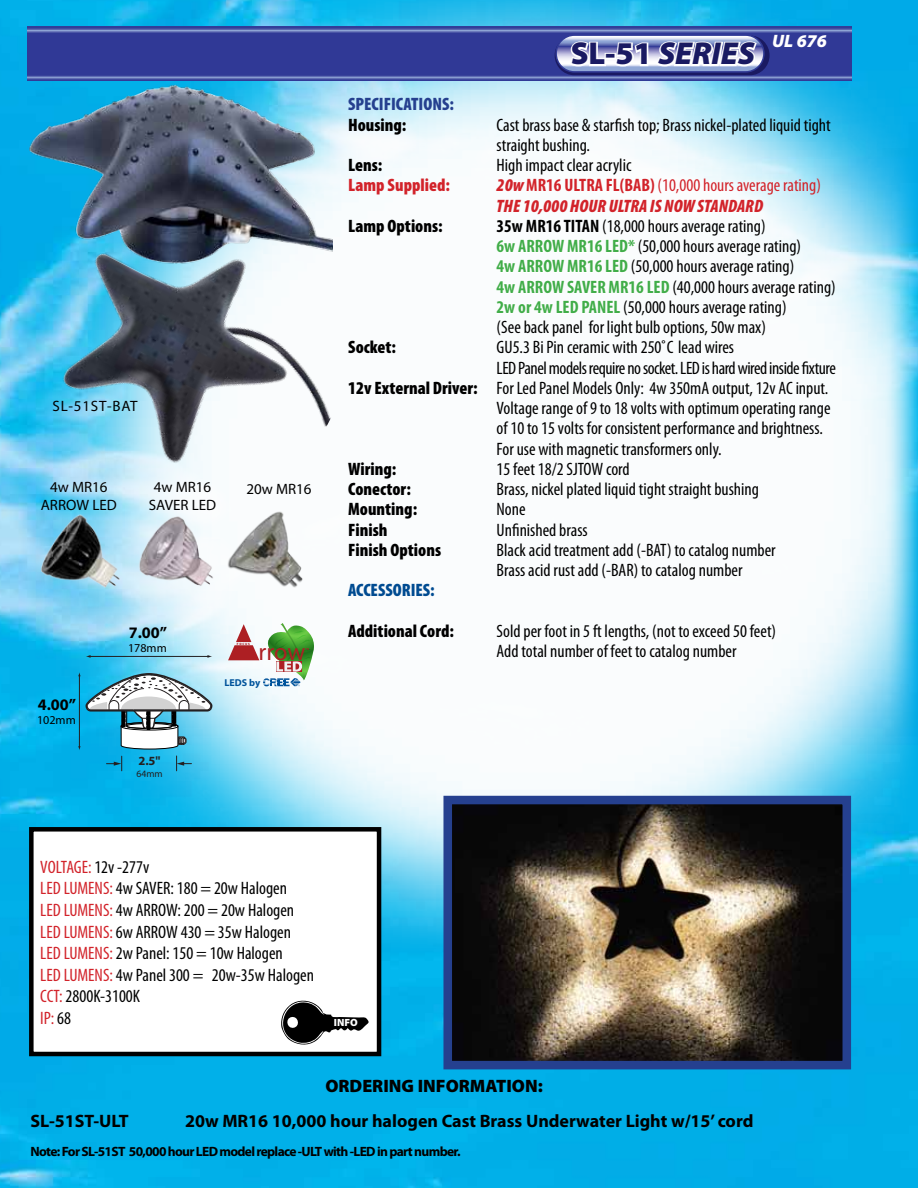
<style>
.page{position:relative;width:918px;height:1188px;background:#01b0e9}
.page>*{position:absolute;margin:0;border:0;box-sizing:border-box;transform-origin:0 0}
.t1{font:italic 900 31.8px "Myriad Pro";color:#1a1a62}
.t2{font:24.3px "Myriad Pro";color:#ad1f23}
.t3{font:condensed 18px/20.2px "Myriad Pro";color:#000}
.t4{font:900 condensed 18px "Myriad Pro";color:#000}
.t5{font:italic 900 condensed 18px/20.2px "Myriad Pro";color:#d2232a}
.t6{font:700 18px "Myriad Pro";color:#000}
.t7{font:condensed 18px "Myriad Pro";letter-spacing:-.025em;color:#000}
.t8{font:900 18px "Myriad Pro";color:#000}
.t9{font:900 condensed 18px "Myriad Pro";color:#25408f}
.t10{font:900 condensed 18px "Myriad Pro";color:#d2232a}
.t11{font:900 condensed 18px "Myriad Pro";color:#004b91}
.t12{font:italic 900 18px "Myriad Pro";color:#fff}
.t13{font:700 16.05px "Myriad Pro";color:#000}
.t14{font:15px/18px "Myriad Pro";color:#000;text-align:center}
.t15{font:15px "Myriad";letter-spacing:.05em;color:#000}
.t16{font:700 13.5px "Myriad Pro";letter-spacing:-.05em;color:#000}
.t17{font:700 12.6px "Myriad";color:#231f20}
.t18{font:12px "Myriad Pro";color:#000}
.t19{font:900 10.5px "Myriad Pro";color:#fff}
.t20{font:700 10.05px "Myriad Pro";color:#00539b}
.t21{font:9.75px "Myriad";color:#231f20}
.t22{font:900 3.15px "Myriad Pro";letter-spacing:.25em;color:#ad1f23}
.s1{font-style:normal}
.s2{font-weight:700;font-style:normal}
.s3{font-weight:400;font-style:normal}
.s4{font-weight:700}
.s5{font-weight:700;color:#41ad49}
.s6{font-weight:900}
.s7{color:#d2232a}
</style>
<div class="page">
<img style="left:30px;top:0;width:888px;height:954px">
<svg style="left:27px;top:26px;width:824px;height:9px;background:#4b57a7"></svg>
<svg style="left:27px;top:35px;width:824px;height:46px;background:#343e98"></svg>
<div style="left:555px;top:36px;width:215px;height:39px;border:2px solid #1a1a62;border-radius:19px"></div>
<svg style="left:556px;top:35px;width:208px;height:37px"></svg>
<div style="left:555px;top:34px;width:210px;height:39px;border:2px solid #303a96;border-radius:18px"></div>
<svg style="left:568px;top:40px;width:40px;height:28px"></svg>
<svg style="left:614px;top:39px;width:145px;height:29px"></svg>
<svg style="left:228px;top:623px;width:86px;height:63px"></svg>
<svg style="left:495px;top:187px;width:176px;height:150px"></svg>
<img style="left:0;top:55px;width:332px;height:120px">
<img style="left:0;top:175px;width:381px;height:348px">
<img style="left:453px;top:806px;width:388px;height:253px">
<div style="left:443px;top:796px;width:408px;height:273px;border:9px solid #25408f"></div>
<img style="left:29px;top:509px;width:192px;height:99px">
<img style="left:221px;top:507px;width:92px;height:107px">
<hr style="left:90px;top:656px;width:118px;height:1px;background:#231f20">
<svg style="left:207px;top:655px;width:5px;height:3px"></svg>
<svg style="left:86px;top:655px;width:5px;height:3px"></svg>
<svg style="left:78px;top:672px;width:134px;height:78px"></svg>
<svg style="left:106px;top:756px;width:16px;height:15px"></svg>
<svg style="left:176px;top:756px;width:15px;height:15px"></svg>
<div style="left:31px;top:829px;width:348px;height:225px;background:#fff"></div>
<div style="left:29px;top:827px;width:352px;height:229px;border:4px solid #000"></div>
<svg style="left:281px;top:1000px;width:88px;height:45px"></svg>
<p class="t15" style="left:53px;top:399px;width:86px">SL-51ST-BAT</p>
<p class="t14" style="left:50px;top:478px;width:59px">4w MR16</p>
<p class="t14" style="left:246px;top:480px;width:67px">20w MR16</p>
<p class="t14" style="left:41px;top:496px;width:78px">ARROW LED</p>
<p class="t14" style="left:149px;top:478px;width:69px">4w MR16<br>SAVER LED</p>
<p class="t13" style="left:38px;top:694px;width:40px">4.00”</p>
<p class="t18" style="left:37px;top:713px;width:40px">102mm</p>
<p class="t13" style="left:129px;top:622px;width:40px">7.00”</p>
<p class="t18" style="left:128px;top:641px;width:40px">178mm</p>
<p class="t17" style="left:138px;top:754px;width:24px">2.5"</p>
<p class="t21" style="left:136px;top:768px;width:28px">64mm</p>
<p class="t22" style="left:237px;top:642px;width:15px">FOCUS</p>
<p class="t20" style="left:224px;top:676px;width:37px">LEDS by</p>
<h2 class="t2" style="left:258px;top:637px;width:48px">rrow</h2>
<h1 class="t1" style="left:571px;top:36px;width:186px"><span class="s1">SL-51</span> SERIES</h1>
<p class="t12" style="left:772px;top:31px;width:56px">UL 676</p>
<p class="t9" style="left:348px;top:94px;width:107px">SPECIFICATIONS:</p>
<p class="t4" style="left:348px;top:115px;width:60px">Housing:</p>
<p class="t3" style="left:497px;top:114px;width:336px">Cast brass base &amp; starfish top; Brass nickel-plated liquid tight straight bushing.</p>
<p class="t4" style="left:348px;top:155px;width:36px">Lens:</p>
<p class="t3" style="left:497px;top:155px;width:136px">High impact clear acrylic</p>
<p class="t10" style="left:348px;top:175px;width:103px">Lamp Supplied:</p>
<p class="t5" style="left:497px;top:176px;width:326px">20w <span class="s2">MR16 ULTRA FL(BAB)</span> <span class="s3">(10,000 hours average rating)<br></span>THE 10,000 HOUR ULTRA IS NOW STANDARD</p>
<p class="t4" style="left:348px;top:216px;width:96px">Lamp Options:</p>
<p class="t3" style="left:497px;top:216px;width:341px"><span class="s4">35w MR16 TITAN</span> (18,000 hours average rating)<br><span class="s5">6w ARROW MR16 LED*</span> (50,000 hours average rating)<br><span class="s5">4w ARROW MR16 LED</span> (50,000 hours average rating)<br><span class="s5">4w ARROW SAVER MR16 LED</span> (40,000 hours average rating)<br><span class="s5">2w or 4w LED PANEL</span> (50,000 hours average rating)<br>(See back panel for light bulb options, 50w max)</p>
<p class="t4" style="left:348px;top:337px;width:49px">Socket:</p>
<p class="t3" style="left:497px;top:337px;width:239px">GU5.3 Bi Pin ceramic with 250˚C lead wires</p>
<p class="t7" style="left:497px;top:357px;width:341px">LED Panel models require no socket. LED is hard wired inside fixture</p>
<p class="t3" style="left:348px;top:378px;width:482px"><span class="s6">12v External Driver:</span> For Led Panel Models Only: 4w 350mA output, 12v AC input.</p>
<p class="t3" style="left:497px;top:398px;width:336px">Voltage range of 9 to 18 volts with optimum operating range</p>
<p class="t3" style="left:497px;top:418px;width:328px">of 10 to 15 volts for consistent performance and brightness.</p>
<p class="t3" style="left:497px;top:438px;width:226px">For use with magnetic transformers only.</p>
<p class="t4" style="left:348px;top:459px;width:50px">Wiring:</p>
<p class="t3" style="left:497px;top:459px;width:135px">15 feet 18/2 SJTOW cord</p>
<p class="t4" style="left:348px;top:479px;width:64px">Conector:</p>
<p class="t3" style="left:497px;top:479px;width:264px">Brass, nickel plated liquid tight straight bushing</p>
<p class="t4" style="left:348px;top:499px;width:71px">Mounting:</p>
<p class="t3" style="left:497px;top:499px;width:31px">None</p>
<p class="t4" style="left:348px;top:520px;width:41px">Finish</p>
<p class="t3" style="left:497px;top:519px;width:93px">Unfinished brass</p>
<p class="t4" style="left:348px;top:540px;width:94px">Finish Options</p>
<p class="t3" style="left:497px;top:540px;width:281px">Black acid treatment add (-BAT) to catalog number<br>Brass acid rust add (-BAR) to catalog number</p>
<p class="t11" style="left:348px;top:580px;width:88px">ACCESSORIES:</p>
<p class="t4" style="left:348px;top:621px;width:107px">Additional Cord:</p>
<p class="t3" style="left:497px;top:621px;width:281px">Sold per foot in 5 ft lengths, (not to exceed 50 feet)<br>Add total number of feet to catalog number</p>
<p class="t3" style="left:40px;top:856px;width:275px;line-height:21.6px"><span class="s7">VOLTAGE:</span> 12v -277v<br><span class="s7">LED LUMENS:</span> 4w SAVER: 180 = 20w Halogen<br><span class="s7">LED LUMENS:</span> 4w ARROW: 200 = 20w Halogen<br><span class="s7">LED LUMENS:</span> 6w ARROW 430 = 35w Halogen<br><span class="s7">LED LUMENS:</span> 2w Panel: 150 = 10w Halogen<br><span class="s7">LED LUMENS:</span> 4w Panel 300 = 20w-35w Halogen<br><span class="s7">CCT:</span> 2800K-3100K<br><span class="s7">IP:</span> 68</p>
<p class="t19" style="left:334px;top:1017px;width:25px">INFO</p>
<p class="t8" style="left:325px;top:1075px;width:219px">ORDERING INFORMATION:</p>
<p class="t6" style="left:31px;top:1109px;width:100px">SL-51ST-ULT</p>
<p class="t6" style="left:185px;top:1109px;width:570px">20w MR16 10,000 hour halogen Cast Brass Underwater Light w/15’ cord</p>
<p class="t16" style="left:31px;top:1143px;width:432px">Note: For SL-51ST 50,000 hour LED model replace -ULT with -LED in part number.</p>
</div>
